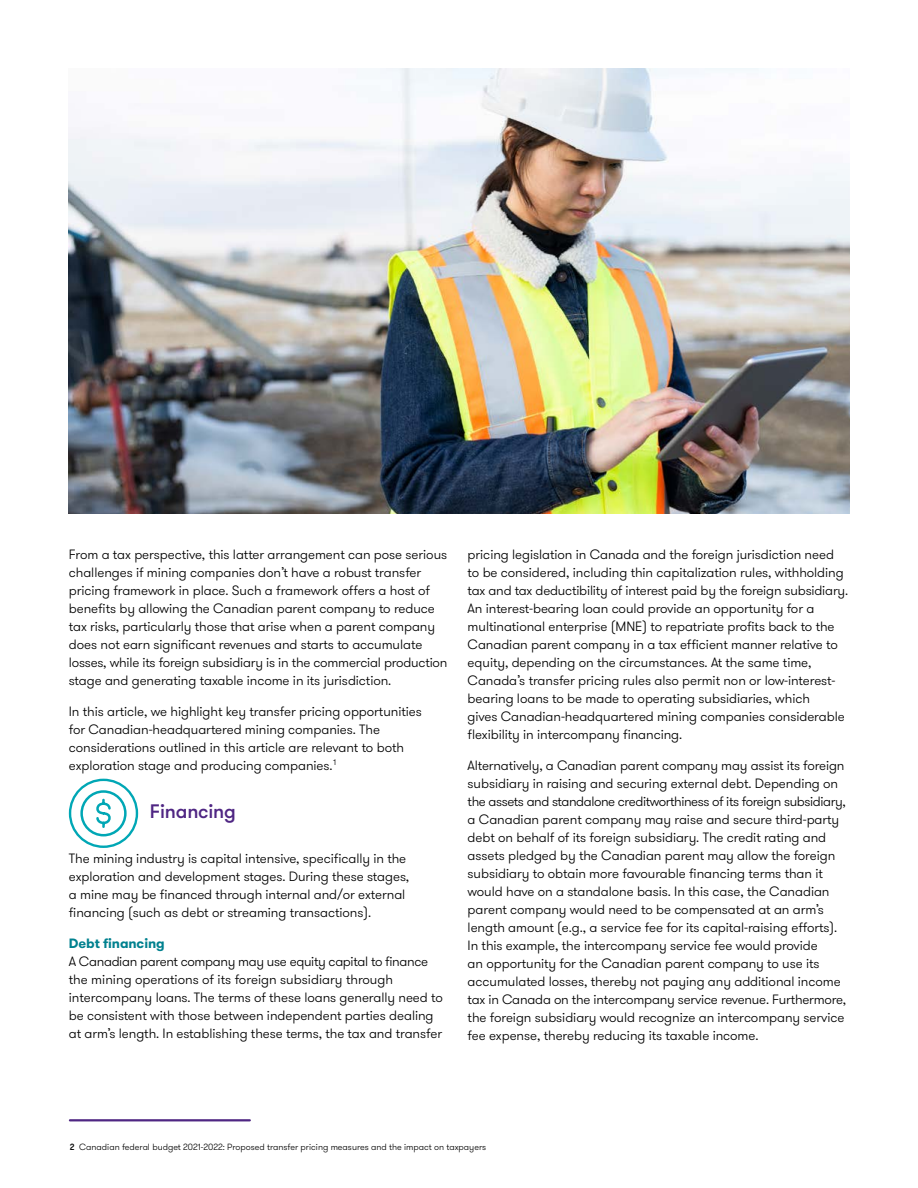
<style>
.page{position:relative;width:918px;height:1188px;background:#fff}
.page>*{position:absolute;margin:0;border:0;box-sizing:border-box;transform-origin:0 0}
.t1{font:500 19.5px "GT Walsheim Pro";letter-spacing:-.01em;color:#4f2683}
.t2{font:300 13.5px/18px "GT Walsheim Pro";letter-spacing:-.005em;color:#000}
.t3{font:700 13.5px "GT Walsheim Pro";letter-spacing:-.005em;color:#00818f}
.t4{font:300 9px "GT Walsheim Pro";color:#000}
.s1{font-weight:500}
</style>
<div class="page">
<img style="left:69px;top:69px;width:780px;height:445px">
<svg style="left:69px;top:779px;width:69px;height:69px"></svg>
<hr style="left:70px;top:1119px;width:180px;height:2px;background:#4f2683">
<p class="t2" style="left:69px;top:545px;width:380px">From a tax perspective, this latter arrangement can pose serious challenges if mining companies don’t have a robust transfer pricing framework in place. Such a framework offers a host of benefits by allowing the Canadian parent company to reduce tax risks, particularly those that arise when a parent company does not earn significant revenues and starts to accumulate losses, while its foreign subsidiary is in the commercial production stage and generating taxable income in its jurisdiction.</p>
<p class="t2" style="left:69px;top:702px;width:354px">In this article, we highlight key transfer pricing opportunities for Canadian-headquartered mining companies. The considerations outlined in this article are relevant to both exploration stage and producing companies.<sup>1</sup></p>
<h1 class="t1" style="left:150px;top:799px;width:88px">Financing</h1>
<p class="t2" style="left:69px;top:850px;width:342px">The mining industry is capital intensive, specifically in the exploration and development stages. During these stages, a mine may be financed through internal and/or external financing (such as debt or streaming transactions).</p>
<p class="t3" style="left:69px;top:935px;width:97px">Debt financing</p>
<p class="t2" style="left:69px;top:953px;width:376px">A Canadian parent company may use equity capital to finance the mining operations of its foreign subsidiary through intercompany loans. The terms of these loans generally need to be consistent with those between independent parties dealing at arm’s length. In establishing these terms, the tax and transfer</p>
<p class="t2" style="left:468px;top:545px;width:382px">pricing legislation in Canada and the foreign jurisdiction need to be considered, including thin capitalization rules, withholding tax and tax deductibility of interest paid by the foreign subsidiary.<br>An interest-bearing loan could provide an opportunity for a multinational enterprise (MNE) to repatriate profits back to the Canadian parent company in a tax efficient manner relative to equity, depending on the circumstances. At the same time, Canada’s transfer pricing rules also permit non or low-interest&shy;bearing loans to be made to operating subsidiaries, which<br>gives Canadian-headquartered mining companies considerable flexibility in intercompany financing.</p>
<p class="t2" style="left:468px;top:756px;width:380px">Alternatively, a Canadian parent company may assist its foreign subsidiary in raising and securing external debt. Depending on the assets and standalone creditworthiness of its foreign subsidiary, a Canadian parent company may raise and secure third-party debt on behalf of its foreign subsidiary. The credit rating and assets pledged by the Canadian parent may allow the foreign subsidiary to obtain more favourable financing terms than it would have on a standalone basis. In this case, the Canadian parent company would need to be compensated at an arm’s length amount (e.g., a service fee for its capital-raising efforts).<br>In this example, the intercompany service fee would provide<br>an opportunity for the Canadian parent company to use its accumulated losses, thereby not paying any additional income tax in Canada on the intercompany service revenue. Furthermore, the foreign subsidiary would recognize an intercompany service fee expense, thereby reducing its taxable income.</p>
<p class="t4" style="left:70px;top:1141px;width:418px"><span class="s1">2</span> Canadian federal budget 2021-2022: Proposed transfer pricing measures and the impact on taxpayers</p>
</div>
